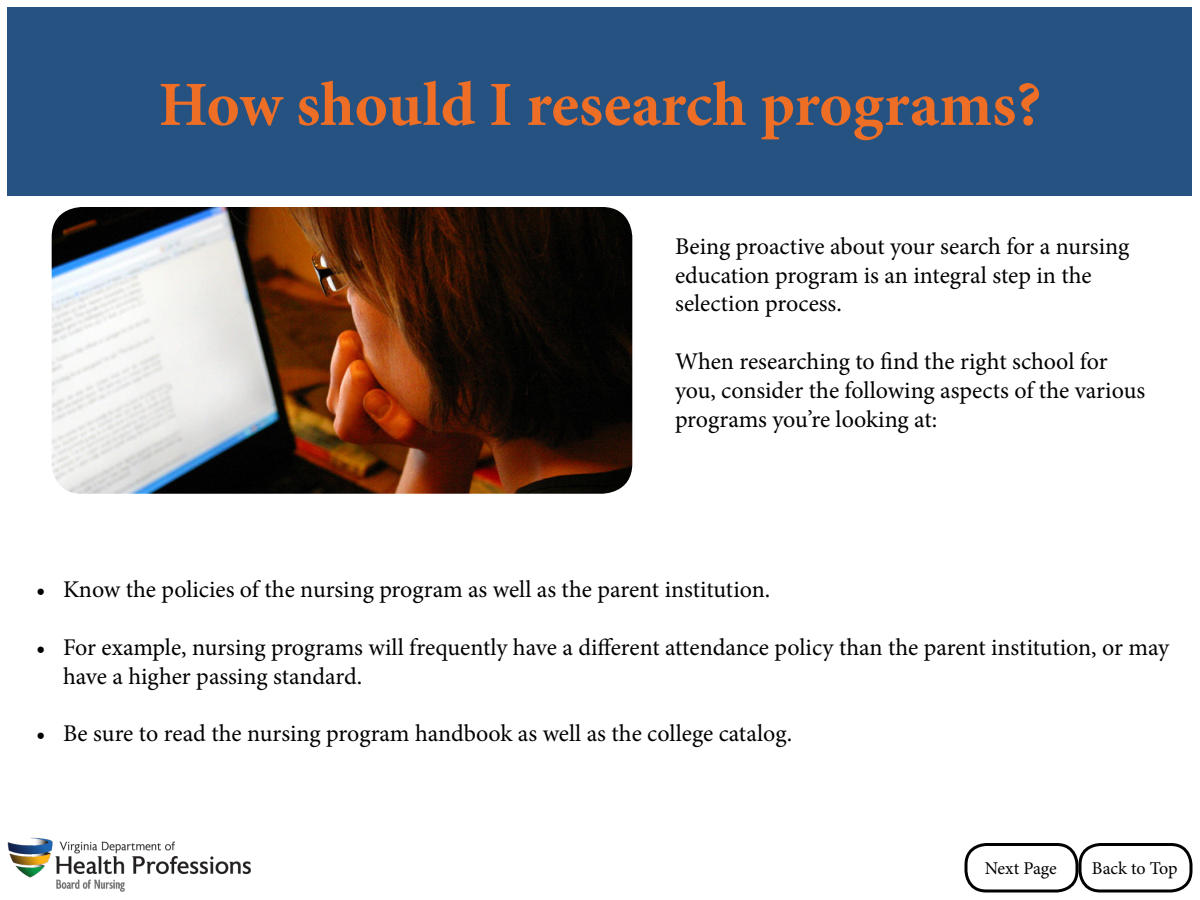
<style>
.page{position:relative;width:1200px;height:900px;background:#fff}
.page>*{position:absolute;margin:0;border:0;box-sizing:border-box;transform-origin:0 0}
.t1{font:700 63px "Minion Pro";color:#ed6e24}
.t2{font:24px/28.8px "Minion Pro";letter-spacing:-.005em;color:#000}
.t3{font:18px "Minion Pro";letter-spacing:-.005em;color:#000}
</style>
<div class="page">
<div style="left:8px;top:8px;width:1184px;height:188px;background:#265282"></div>
<img style="left:52px;top:207px;width:580px;height:287px">
<div style="left:1078px;top:843px;width:114px;height:49px;border:3px solid #000;border-radius:20px"></div>
<div style="left:964px;top:843px;width:114px;height:49px;border:3px solid #000;border-radius:20px"></div>
<img style="left:8px;top:837px;width:243px;height:55px">
<h1 class="t1" style="left:159px;top:60px;width:884px">How should I research programs?</h1>
<p class="t2" style="left:675px;top:232px;width:456px">Being proactive about your search for a nursing education program is an integral step in the selection process.</p>
<p class="t2" style="left:675px;top:347px;width:472px">When researching to find the right school for you, consider the following aspects of the various programs you’re looking at:</p>
<p class="t2" style="left:36px;top:575px;width:736px">• Know the policies of the nursing program as well as the parent institution.</p>
<p class="t2" style="left:63px;top:633px;width:1108px;text-indent:-27px">• For example, nursing programs will frequently have a different attendance policy than the parent institution, or may have a higher passing standard.</p>
<p class="t2" style="left:36px;top:719px;width:758px">• Be sure to read the nursing program handbook as well as the college catalog.</p>
<p class="t3" style="left:985px;top:856px;width:74px">Next Page</p>
<p class="t3" style="left:1092px;top:856px;width:87px">Back to Top</p>
</div>
